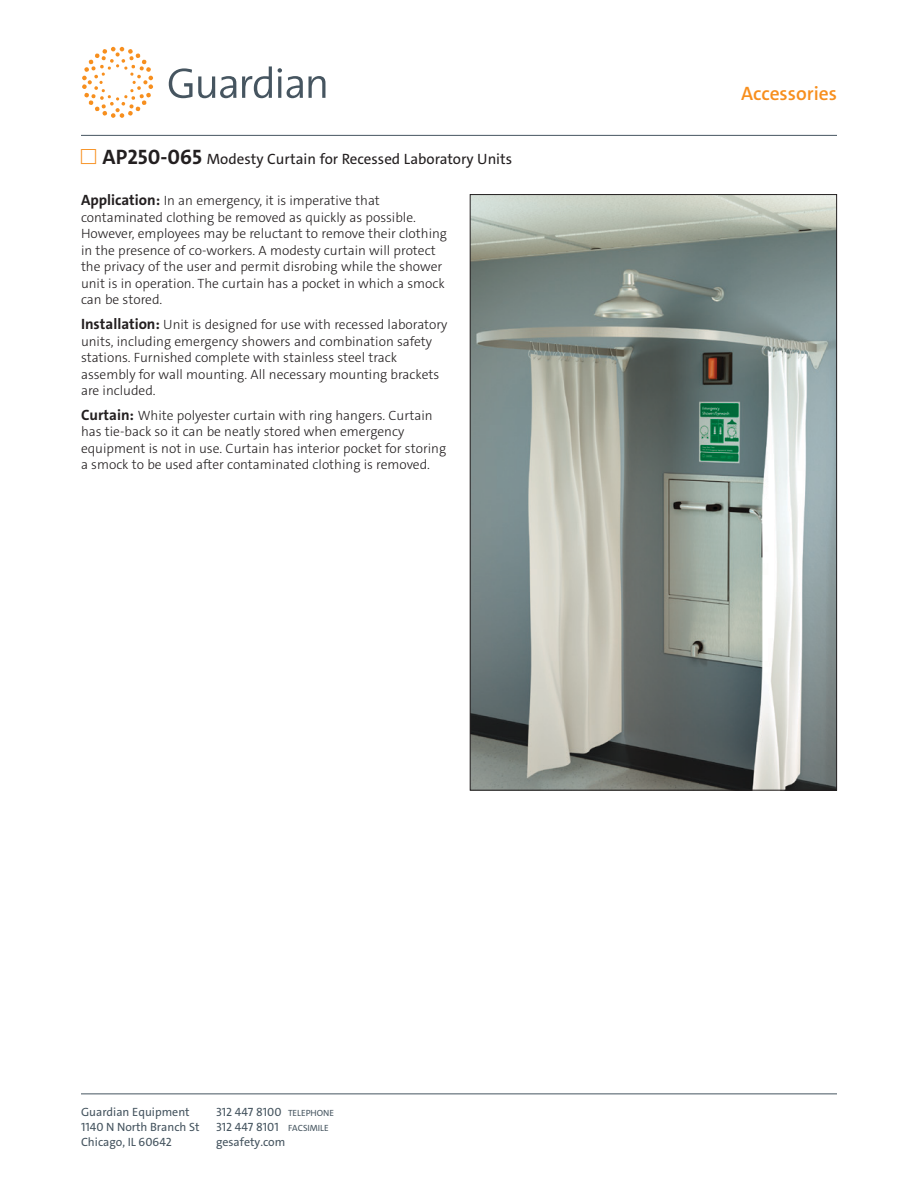
<style>
.page{position:relative;width:918px;height:1188px;background:#fff}
.page>*{position:absolute;margin:0;border:0;box-sizing:border-box;transform-origin:0 0}
.t1{font:600 19.5px "The Sans C4 s";color:#f78f1e}
.t2{font:15px "The Sans C4 s";color:#231f20}
.Body{font:300 13.5px/16.5px "The Sans C4 s";color:#231f20}
.t3{font:12px "The Sans C4 s";color:#465560}
.s1{font-weight:700;font-size:21px}
.s2{font-weight:700;font-size:15px}
.s3{font-size:9px}
</style>
<div class="page">
<hr style="left:81px;top:1094px;width:756px;height:1px;background:#465560">
<svg style="left:242px;top:66px;width:30px;height:32px"></svg>
<svg style="left:278px;top:68px;width:25px;height:30px"></svg>
<svg style="left:309px;top:76px;width:16px;height:22px"></svg>
<svg style="left:169px;top:68px;width:67px;height:30px"></svg>
<svg style="left:82px;top:47px;width:71px;height:71px"></svg>
<hr style="left:81px;top:135px;width:756px;height:1px;background:#465560">
<img style="left:472px;top:196px;width:363px;height:593px">
<p class="t2" style="left:103px;top:149px;width:411px"><span class="s1">AP250-065</span> Modesty Curtain for Recessed Laboratory Units</p>
<p class="Body" style="left:81px;top:193px;width:368px"><span class="s2">Application:</span> In an emergency, it is imperative that contaminated clothing be removed as quickly as possible.<br>However, employees may be reluctant to remove their clothing in the presence of co-workers. A modesty curtain will protect the privacy of the user and permit disrobing while the shower unit is in operation. The curtain has a pocket in which a smock can be stored.</p>
<p class="Body" style="left:81px;top:316px;width:368px"><span class="s2">Installation:</span> Unit is designed for use with recessed laboratory units, including emergency showers and combination safety stations. Furnished complete with stainless steel track assembly for wall mounting. All necessary mounting brackets are included.</p>
<p class="Body" style="left:81px;top:407px;width:367px"><span class="s2">Curtain:</span> White polyester curtain with ring hangers. Curtain has tie-back so it can be neatly stored when emergency equipment is not in use. Curtain has interior pocket for storing a smock to be used after contaminated clothing is removed.</p>
<h1 class="t1" style="left:741px;top:81px;width:97px">Accessories</h1>
<p class="t3" style="left:81px;top:1104px;width:110px">Guardian Equipment</p>
<p class="t3" style="left:216px;top:1104px;width:120px">312 447 8100 <span class="s3">TELEPHONE</span></p>
<p class="t3" style="left:81px;top:1119px;width:120px">1140 N North Branch St</p>
<p class="t3" style="left:216px;top:1119px;width:114px">312 447 8101 <span class="s3">FACSIMILE</span></p>
<p class="t3" style="left:81px;top:1134px;width:93px">Chicago, IL 60642</p>
<p class="t3" style="left:216px;top:1134px;width:71px">gesafety.com</p>
</div>
